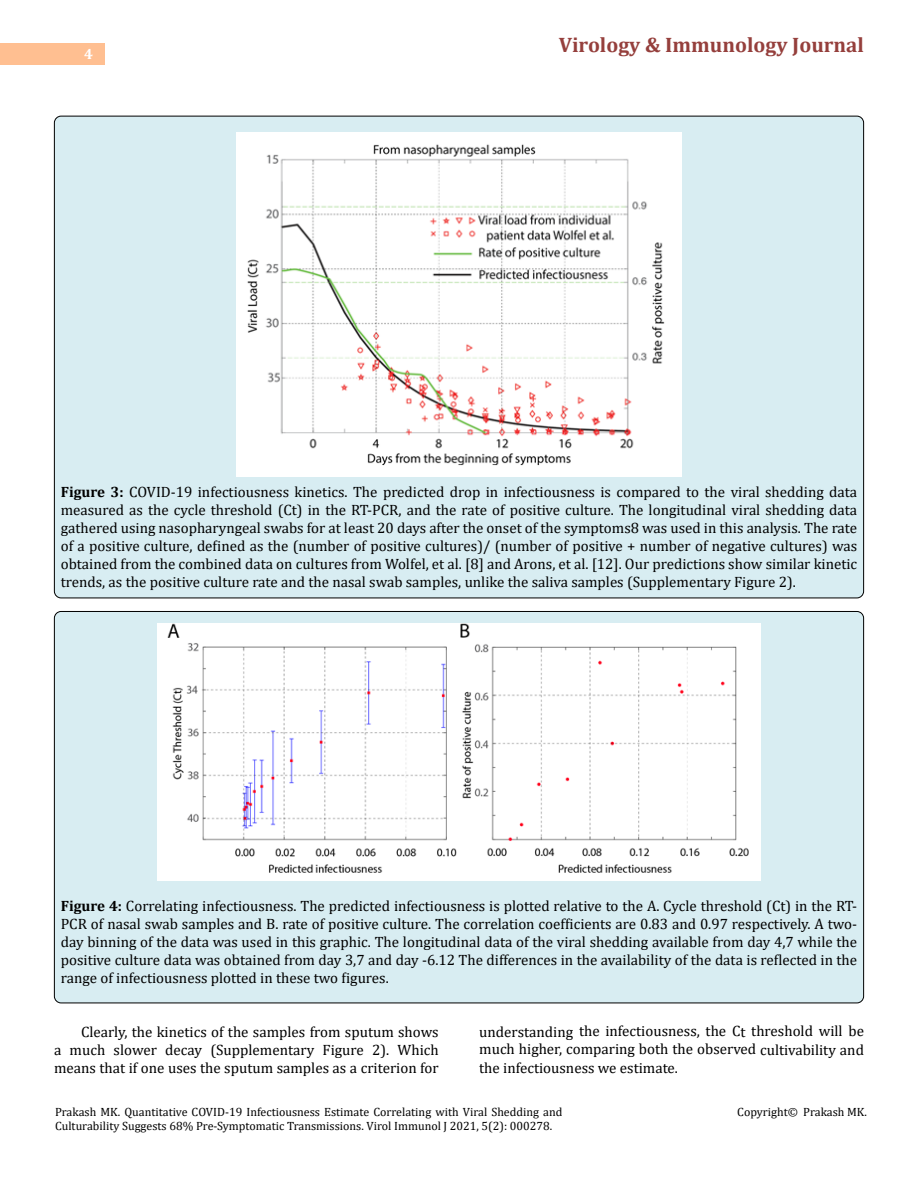
<style>
.page{position:relative;width:918px;height:1188px;background:#fff}
.page>*{position:absolute;margin:0;border:0;box-sizing:border-box;transform-origin:0 0}
.t1{font:700 21px "Cambria";color:#953f3c}
.t2{font:15px/18px "Cambria";color:#000;text-align:justify}
.t3{font:700 15px "Cambria";color:#fff}
.t4{font:12px/14.4px "Cambria";color:#000}
.s1{font-weight:700}
</style>
<div class="page">
<div style="left:0;top:43px;width:105px;height:21px;background:#ffbf91"></div>
<div style="left:54px;top:611px;width:810px;height:392px;background:#d8edf2;border-radius:7px"></div>
<div style="left:54px;top:116px;width:810px;height:482px;background:#d8edf2;border-radius:7px"></div>
<img style="left:236px;top:133px;width:446px;height:344px">
<img style="left:157px;top:623px;width:604px;height:258px">
<p class="t3" style="left:84px;top:44px;width:10px">4</p>
<h1 class="t1" style="left:559px;top:30px;width:307px">Virology &amp; Immunology Journal</h1>
<p class="t2" style="left:61px;top:483px;width:798px"><span class="s1">Figure 3:</span> COVID-19 infectiousness kinetics. The predicted drop in infectiousness is compared to the viral shedding data measured as the cycle threshold (Ct) in the RT-PCR, and the rate of positive culture. The longitudinal viral shedding data gathered using nasopharyngeal swabs for at least 20 days after the onset of the symptoms8 was used in this analysis. The rate of a positive culture, defined as the (number of positive cultures)/ (number of positive + number of negative cultures) was obtained from the combined data on cultures from Wolfel, et al. [8] and Arons, et al. [12]. Our predictions show similar kinetic trends, as the positive culture rate and the nasal swab samples, unlike the saliva samples (Supplementary Figure 2).</p>
<p class="t2" style="left:61px;top:897px;width:798px"><span class="s1">Figure 4:</span> Correlating infectiousness. The predicted infectiousness is plotted relative to the A. Cycle threshold (Ct) in the RT-PCR of nasal swab samples and B. rate of positive culture. The correlation coefficients are 0.83 and 0.97 respectively. A two&shy;day binning of the data was used in this graphic. The longitudinal data of the viral shedding available from day 4,7 while the positive culture data was obtained from day 3,7 and day -6.12 The differences in the availability of the data is reflected in the range of infectiousness plotted in these two figures.</p>
<p class="t2" style="left:54px;top:1023px;width:386px;text-indent:27px">Clearly, the kinetics of the samples from sputum shows a much slower decay (Supplementary Figure 2). Which means that if one uses the sputum samples as a criterion for</p>
<p class="t2" style="left:479px;top:1022px;width:386px">understanding the infectiousness, the Ct threshold will be much higher, comparing both the observed cultivability and</p>
<p class="t2" style="left:479px;top:1059px;width:200px">the infectiousness we estimate.</p>
<p class="t4" style="left:55px;top:1105px;width:509px">Prakash MK. Quantitative COVID-19 Infectiousness Estimate Correlating with Viral Shedding and<br>Culturability Suggests 68% Pre-Symptomatic Transmissions. Virol Immunol J 2021, 5(2): 000278.</p>
<p class="t4" style="left:737px;top:1105px;width:131px">Copyright© Prakash MK.</p>
</div>
